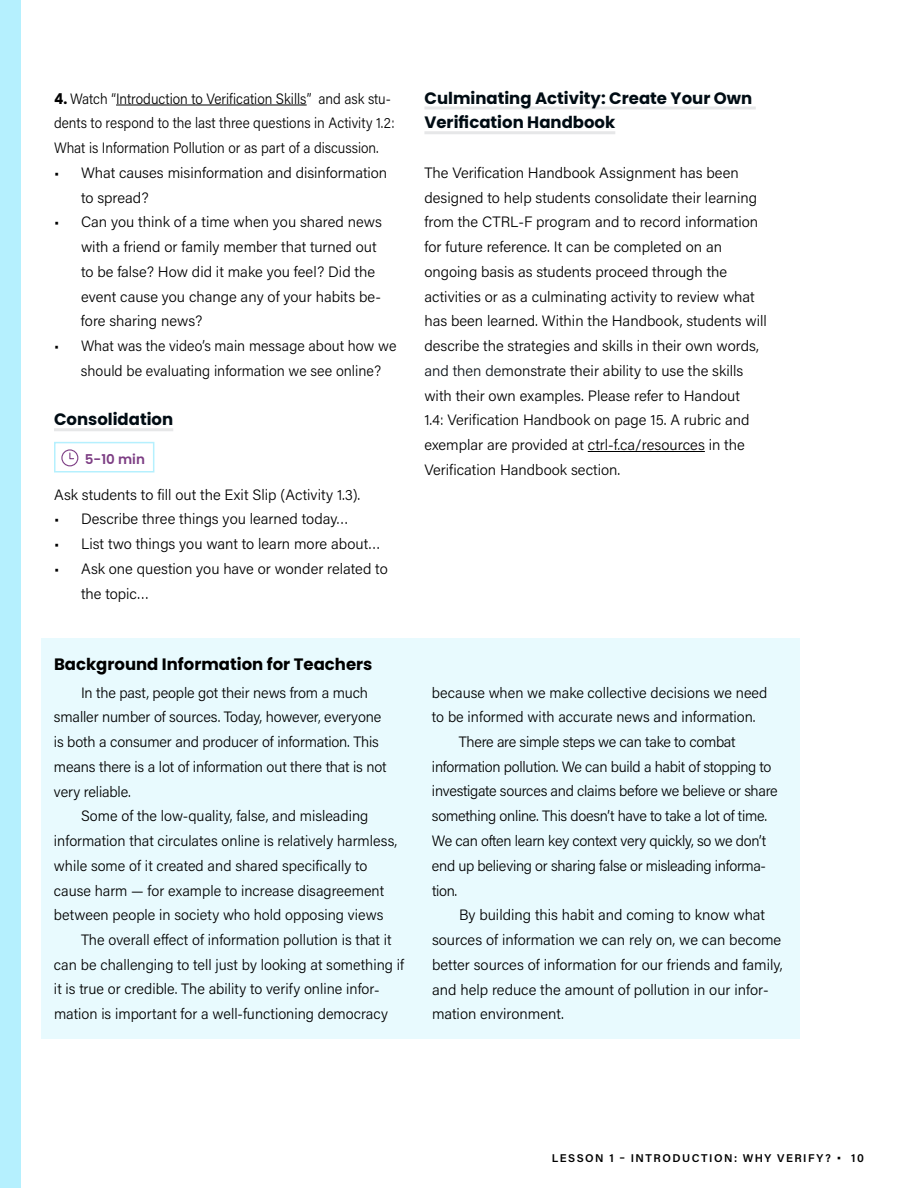
<style>
.page{position:relative;width:918px;height:1188px;background:#fff}
.page>*{position:absolute;margin:0;border:0;box-sizing:border-box;transform-origin:0 0}
.t1{font:700 16.5px/24.8px "Poppins";color:#000c14}
.t2{font:700 16.5px "Poppins";color:#000}
.t3{font:300 15px/24.8px "Acumin Pro";color:#000}
.t4{font:300 15px "Acumin Pro";letter-spacing:-.02em;color:#000}
.t5{font:300 15px/24.8px "Acumin Pro";color:#000;scale:.92 1}
.t6{font:300 15px/24.8px "Acumin Pro";color:#000;scale:.96 1}
.t7{font:600 13.5px "Poppins";color:#7d3e84}
.t8{font:600 11.25px "Acumin Pro";letter-spacing:.13em;color:#000}
.s1{font-family:"Poppins";font-weight:700}
.s2{color:#0a1117}
</style>
<div class="page">
<div style="left:41px;top:638px;width:759px;height:401px;background:#e8fafe"></div>
<hr style="left:116px;top:105px;width:191px;height:1px;background:#000">
<hr style="left:54px;top:428px;width:119px;height:3px;background:#e6e7e8">
<hr style="left:424px;top:106px;width:332px;height:4px;background:#f1f1f2">
<hr style="left:424px;top:131px;width:191px;height:3px;background:#e6e7e8">
<hr style="left:588px;top:451px;width:117px;height:1px;background:#000">
<div style="left:0;top:0;width:21px;height:1188px;background:#b5f0fe"></div>
<div style="left:54px;top:442px;width:100px;height:30px;background:#fff;border:2px solid #b5f0fe"></div>
<svg style="left:62px;top:450px;width:16px;height:16px"></svg>
<div style="left:61px;top:449px;width:17px;height:17px;border:1px solid #7d3e84;border-radius:50%"></div>
<svg style="left:69px;top:452px;width:6px;height:8px"></svg>
<p class="t5" style="left:54px;top:85px;width:372px"><span class="s1">4.</span> Watch “Introduction to Verification Skills” and ask stu&shy;dents to respond to the last three questions in Activity 1.2:<br>What is Information Pollution or as part of a discussion.</p>
<p class="t3" style="left:81px;top:160px;width:308px;text-indent:-27px">• What causes misinformation and disinformation to spread?</p>
<p class="t3" style="left:81px;top:209px;width:302px;text-indent:-27px">• Can you think of a time when you shared news with a friend or family member that turned out to be false? How did it make you feel? Did the event cause you change any of your habits be&shy;fore sharing news?</p>
<p class="t6" style="left:81px;top:333px;width:330px;text-indent:-27px">• What was the video’s main message about how we should be evaluating information we see online?</p>
<p class="t1" style="left:54px;top:407px;width:121px">Consolidation</p>
<p class="t7" style="left:85px;top:451px;width:62px">5-10 min</p>
<p class="t3" style="left:54px;top:481px;width:308px">Ask students to fill out the Exit Slip (Activity 1.3).</p>
<p class="t3" style="left:54px;top:506px;width:296px">• Describe three things you learned today…</p>
<p class="t3" style="left:54px;top:531px;width:328px">• List two things you want to learn more about…</p>
<p class="t3" style="left:81px;top:556px;width:308px;text-indent:-27px">• Ask one question you have or wonder related to the topic…</p>
<p class="t1" style="left:424px;top:85px;width:329px">Culminating Activity: Create Your Own<br>Verification Handbook</p>
<p class="t3" style="left:424px;top:160px;width:344px">The Verification Handbook Assignment has been designed to help students consolidate their learning from the CTRL-F program and to record information for future reference. It can be completed on an ongoing basis as students proceed through the activities or as a culminating activity to review what has been learned. Within the Handbook, students will describe the strategies and skills in their own words, <span class="s2">and then de</span>monstrate their ability to use the skills with their own examples. Please refer to Handout<br>1.4: Verification Handbook on page 15. A rubric and exemplar are provided at ctrl-f.ca/resources in the Verification Handbook section.</p>
<p class="t2" style="left:54px;top:655px;width:320px">Background Information for Teachers</p>
<p class="t3" style="left:54px;top:679px;width:334px;text-indent:27px">In the past, people got their news from a much smaller number of sources. Today, however, everyone is both a consumer and producer of information. This means there is a lot of information out there that is not very reliable.</p>
<p class="t3" style="left:81px;top:803px;width:289px">Some of the low-quality, false, and misleading</p>
<p class="t3" style="left:54px;top:828px;width:345px">information that circulates online is relatively harmless,</p>
<p class="t3" style="left:54px;top:853px;width:315px">while some of it created and shared specifically to</p>
<p class="t3" style="left:54px;top:877px;width:332px">cause harm — for example to increase disagreement</p>
<p class="t3" style="left:54px;top:902px;width:331px">between people in society who hold opposing views</p>
<p class="t3" style="left:81px;top:927px;width:312px">The overall effect of information pollution is that it</p>
<p class="t3" style="left:54px;top:952px;width:352px">can be challenging to tell just by looking at something if</p>
<p class="t3" style="left:54px;top:976px;width:327px">it is true or credible. The ability to verify online infor-</p>
<p class="t3" style="left:54px;top:1001px;width:335px">mation is important for a well-functioning democracy</p>
<p class="t3" style="left:432px;top:679px;width:337px">because when we make collective decisions we need</p>
<p class="t3" style="left:432px;top:704px;width:325px">to be informed with accurate news and information.</p>
<p class="t4" style="left:459px;top:731px;width:278px">There are simple steps we can take to combat</p>
<p class="t4" style="left:432px;top:756px;width:341px">information pollution. We can build a habit of stopping to</p>
<p class="t4" style="left:432px;top:781px;width:347px">investigate sources and claims before we believe or share</p>
<p class="t4" style="left:432px;top:806px;width:337px">something online. This doesn’t have to take a lot of time.</p>
<p class="t4" style="left:432px;top:830px;width:336px">We can often learn key context very quickly, so we don’t</p>
<p class="t4" style="left:432px;top:855px;width:336px">end up believing or sharing false or misleading informa-</p>
<p class="t3" style="left:432px;top:877px;width:27px">tion.</p>
<p class="t3" style="left:459px;top:902px;width:308px">By building this habit and coming to know what</p>
<p class="t3" style="left:432px;top:927px;width:351px">sources of information we can rely on, we can become</p>
<p class="t3" style="left:432px;top:952px;width:352px">better sources of information for our friends and family,</p>
<p class="t3" style="left:432px;top:976px;width:338px">and help reduce the amount of pollution in our infor-</p>
<p class="t3" style="left:432px;top:1001px;width:134px">mation environment.</p>
<p class="t8" style="left:552px;top:1151px;width:314px">LESSON 1 – INTRODUCTION: WHY VERIFY? • 10</p>
</div>
